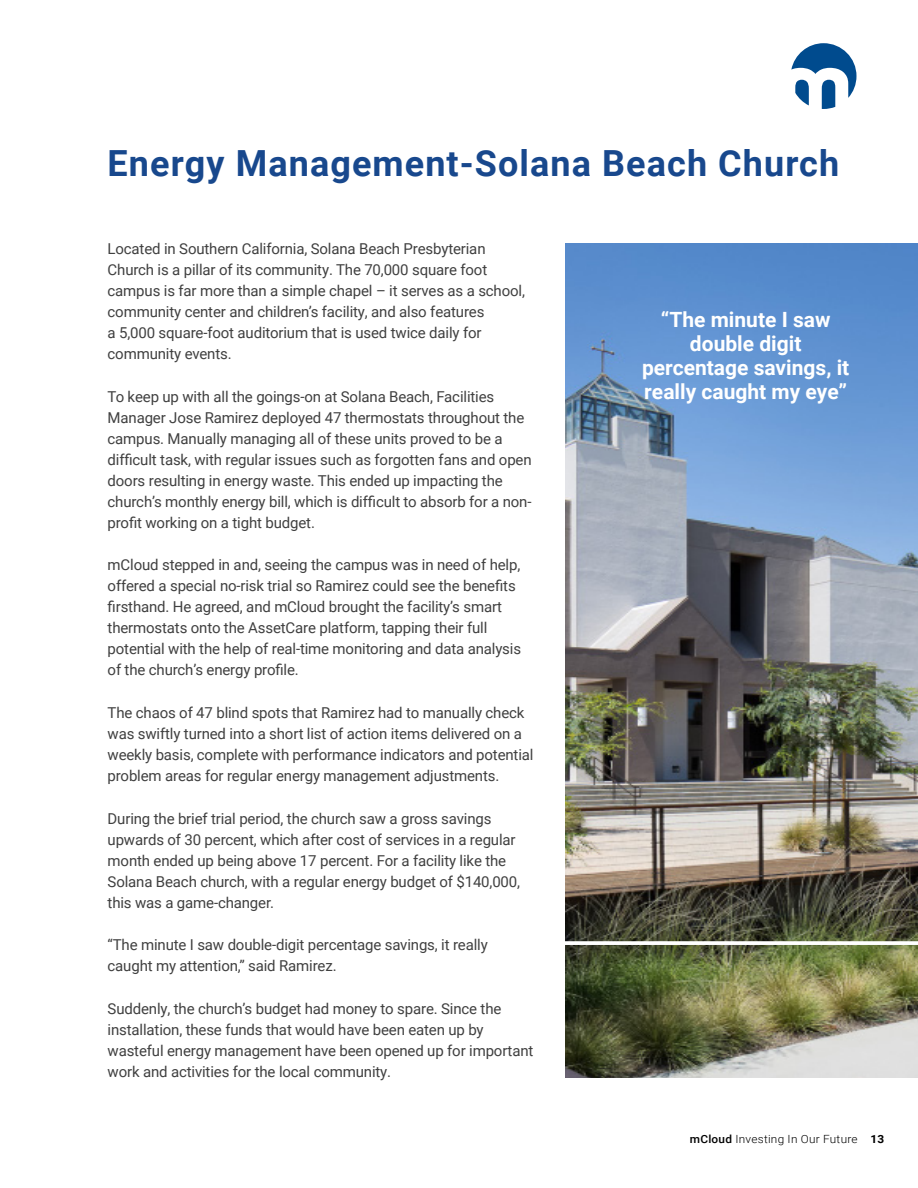
<style>
.page{position:relative;width:918px;height:1188px;background:#fff}
.page>*{position:absolute;margin:0;border:0;box-sizing:border-box;transform-origin:0 0}
.section_headers{font:700 36px "Roboto";letter-spacing:.03em;color:#18488d}
.t1{font:700 21px/24px "Roboto";color:#fff}
.body_copy{font:15px/21px "Roboto";letter-spacing:-.01em;color:#404040}
.t2{font:300 11.25px "Roboto";letter-spacing:.02em;color:#000;scale:1.05 1}
.s1{font-weight:500}
.s2{font-weight:700}
</style>
<div class="page">
<svg style="left:791px;top:43px;width:65px;height:66px"></svg>
<img style="left:565px;top:243px;width:353px;height:835px">
<svg style="left:565px;top:941px;width:353px;height:4px"></svg>
<p class="section_headers" style="left:108px;top:138px;width:733px">Energy Management-Solana Beach Church</p>
<p class="body_copy" style="left:108px;top:238px;width:419px">Located in Southern California, Solana Beach Presbyterian Church is a pillar of its community. The 70,000 square foot campus is far more than a simple chapel – it serves as a school, community center and children’s facility, and also features<br>a 5,000 square-foot auditorium that is used twice daily for community events.</p>
<p class="body_copy" style="left:108px;top:385px;width:426px">To keep up with all the goings-on at Solana Beach, Facilities Manager Jose Ramirez deployed 47 thermostats throughout the campus. Manually managing all of these units proved to be a difficult task, with regular issues such as forgotten fans and open doors resulting in energy waste. This ended up impacting the church’s monthly energy bill, which is difficult to absorb for a non&shy;profit working on a tight budget.</p>
<p class="body_copy" style="left:108px;top:554px;width:415px">mCloud stepped in and, seeing the campus was in need of help, offered a special no-risk trial so Ramirez could see the benefits firsthand. He agreed, and mCloud brought the facility’s smart thermostats onto the AssetCare platform, tapping their full potential with the help of real-time monitoring and data analysis of the church’s energy profile.</p>
<p class="body_copy" style="left:108px;top:702px;width:427px">The chaos of 47 blind spots that Ramirez had to manually check was swiftly turned into a short list of action items delivered on a weekly basis, complete with performance indicators and potential problem areas for regular energy management adjustments.</p>
<p class="body_copy" style="left:108px;top:807px;width:414px">During the brief trial period, the church saw a gross savings upwards of 30 percent, which after cost of services in a regular month ended up being above 17 percent. For a facility like the Solana Beach church, with a regular energy budget of $140,000, this was a game-changer.</p>
<p class="body_copy" style="left:108px;top:934px;width:382px">“The minute I saw double-digit percentage savings, it really caught my attention,” said Ramirez.</p>
<p class="body_copy" style="left:108px;top:997px;width:427px">Suddenly, the church’s budget had money to spare. Since the installation, these funds that would have been eaten up by wasteful energy management have been opened up for important work and activities for the local community.</p>
<p class="t1" style="left:661px;top:306px;width:171px">“The minute I saw</p>
<p class="t1" style="left:690px;top:330px;width:113px">double digit</p>
<p class="t1" style="left:642px;top:354px;width:209px">percentage savings, it really caught my eye”</p>
<p class="t2" style="left:690px;top:1131px;width:187px"><span class="s1">mCloud</span> Investing In Our Future <span class="s2">13</span></p>
</div>
